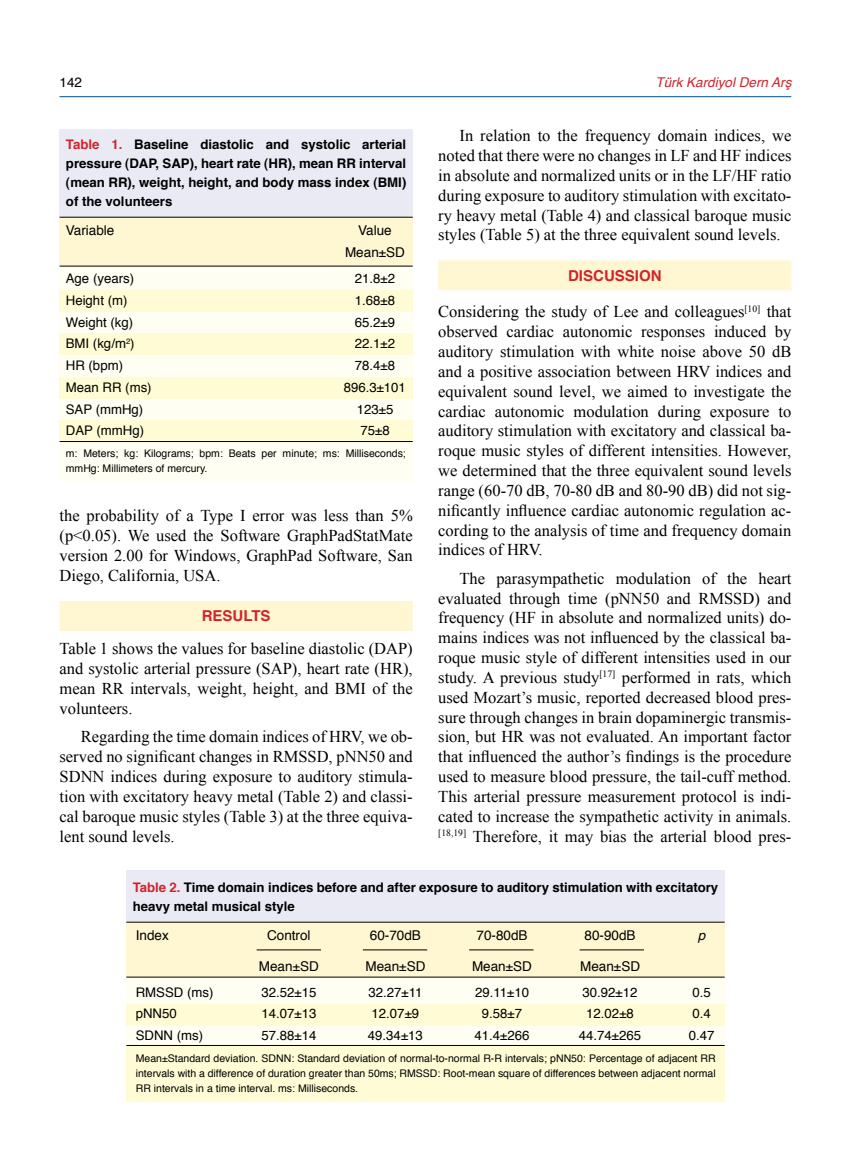
<style>
.page{position:relative;width:851px;height:1170px;background:#fff}
.page>*{position:absolute;margin:0;border:0;box-sizing:border-box;transform-origin:0 0}
.t1{font:16.5px/19.8px "Times New Roman";color:#000;text-align:justify}
.t2{font:700 15px "Helvetica";color:#d2232a}
.t3{font:13.5px/21.8px "Helvetica";color:#000;text-align:center}
.t4{font:italic 13.5px "Helvetica";color:#d2232a}
.t5{font:italic 13.5px "Helvetica";color:#000}
.t6{font:700 13.2px/18.8px "Helvetica";color:#000;text-align:justify}
.t7{font:13.2px "Helvetica";color:#000}
.t8{font:10.5px/15px "Helvetica";color:#000}
.s1{color:#d2232a}
</style>
<div class="page">
<hr style="left:59px;top:96px;width:732px;height:1px;background:#00508a">
<div style="left:438px;top:260px;width:353px;height:30px;background:#fff6d2"></div>
<div style="left:60px;top:601px;width:352px;height:30px;background:#fff6d2"></div>
<div style="left:60px;top:130px;width:352px;height:87px;background:#e9eaf3"></div>
<div style="left:60px;top:243px;width:352px;height:238px;background:#fffef2"></div>
<div style="left:60px;top:217px;width:352px;height:49px;background:#fff6d2"></div>
<div style="left:60px;top:290px;width:352px;height:21px;background:#fffcd5"></div>
<div style="left:60px;top:334px;width:352px;height:21px;background:#fffcd5"></div>
<div style="left:60px;top:377px;width:352px;height:21px;background:#fffcd5"></div>
<div style="left:60px;top:420px;width:352px;height:21px;background:#fffcd5"></div>
<hr style="left:60px;top:217px;width:352px;height:1px;background:#000">
<hr style="left:60px;top:266px;width:352px;height:1px;background:#000">
<hr style="left:60px;top:441px;width:352px;height:1px;background:#000">
<div style="left:126px;top:870px;width:598px;height:51px;background:#e9eaf3"></div>
<div style="left:126px;top:948px;width:598px;height:153px;background:#fffef2"></div>
<div style="left:126px;top:922px;width:598px;height:54px;background:#fff6d2"></div>
<div style="left:126px;top:1003px;width:598px;height:22px;background:#fffcd5"></div>
<div style="left:126px;top:1045px;width:598px;height:56px;background:#fffcd5"></div>
<hr style="left:126px;top:921px;width:598px;height:1px;background:#000">
<hr style="left:126px;top:976px;width:598px;height:1px;background:#000">
<hr style="left:256px;top:949px;width:65px;height:1px;background:#000">
<hr style="left:363px;top:949px;width:64px;height:1px;background:#000">
<hr style="left:469px;top:949px;width:64px;height:1px;background:#000">
<hr style="left:579px;top:949px;width:64px;height:1px;background:#000">
<hr style="left:126px;top:1045px;width:598px;height:1px;background:#000">
<p class="t3" style="left:60px;top:72px;width:24px">142</p>
<p class="t4" style="left:655px;top:71px;width:137px">Türk Kardiyol Dern Arş</p>
<p class="t1" style="left:438px;top:125px;width:354px;text-indent:21px">In relation to the frequency domain indices, we noted that there were no changes in LF and HF indices in absolute and normalized units or in the LF/HF ratio during exposure to auditory stimulation with excitato&shy;ry heavy metal (Table 4) and classical baroque music styles (Table 5) at the three equivalent sound levels.</p>
<p class="t2" style="left:568px;top:265px;width:95px">DISCUSSION</p>
<p class="t1" style="left:438px;top:302px;width:354px">Considering the study of Lee and colleagues<sup>[10]</sup> that observed cardiac autonomic responses induced by auditory stimulation with white noise above 50 dB and a positive association between HRV indices and equivalent sound level, we aimed to investigate the cardiac autonomic modulation during exposure to auditory stimulation with excitatory and classical ba&shy;roque music styles of different intensities. However, we determined that the three equivalent sound levels range (60-70 dB, 70-80 dB and 80-90 dB) did not sig&shy;nificantly influence cardiac autonomic regulation ac&shy;cording to the analysis of time and frequency domain indices of HRV.</p>
<p class="t1" style="left:438px;top:568px;width:354px;text-indent:21px">The parasympathetic modulation of the heart evaluated through time (pNN50 and RMSSD) and frequency (HF in absolute and normalized units) do&shy;mains indices was not influenced by the classical ba&shy;roque music style of different intensities used in our study. A previous study<sup>[17]</sup> performed in rats, which used Mozart’s music, reported decreased blood pres&shy;sure through changes in brain dopaminergic transmis&shy;sion, but HR was not evaluated. An important factor that influenced the author’s findings is the procedure used to measure blood pressure, the tail-cuff method.<br>This arterial pressure measurement protocol is indi&shy;cated to increase the sympathetic activity in animals. <sup>[18,19]</sup> Therefore, it may bias the arterial blood pres-</p>
<p class="t6" style="left:66px;top:136px;width:342px"><span class="s1">Table 1.</span> Baseline diastolic and systolic arterial pressure (DAP, SAP), heart rate (HR), mean RR interval (mean RR), weight, height, and body mass index (BMI) of the volunteers</p>
<p class="t3" style="left:66px;top:220px;width:50px">Variable</p>
<p class="t3" style="left:345px;top:220px;width:61px">Value<br>Mean±SD</p>
<p class="t7" style="left:66px;top:269px;width:70px">Age (years)</p>
<p class="t7" style="left:355px;top:269px;width:42px">21.8±2</p>
<p class="t7" style="left:66px;top:291px;width:63px">Height (m)</p>
<p class="t7" style="left:355px;top:291px;width:42px">1.68±8</p>
<p class="t7" style="left:66px;top:313px;width:69px">Weight (kg)</p>
<p class="t7" style="left:355px;top:313px;width:42px">65.2±9</p>
<p class="t7" style="left:66px;top:335px;width:70px">BMI (kg/m<sup>2</sup>)</p>
<p class="t7" style="left:355px;top:335px;width:42px">22.1±2</p>
<p class="t7" style="left:66px;top:356px;width:59px">HR (bpm)</p>
<p class="t7" style="left:355px;top:356px;width:42px">78.4±8</p>
<p class="t7" style="left:66px;top:378px;width:87px">Mean RR (ms)</p>
<p class="t7" style="left:344px;top:378px;width:63px">896.3±101</p>
<p class="t7" style="left:66px;top:400px;width:79px">SAP (mmHg)</p>
<p class="t7" style="left:356px;top:400px;width:38px">123±5</p>
<p class="t7" style="left:66px;top:422px;width:80px">DAP (mmHg)</p>
<p class="t7" style="left:360px;top:422px;width:31px">75±8</p>
<p class="t8" style="left:66px;top:446px;width:341px">m: Meters; kg: Kilograms; bpm: Beats per minute; ms: Milliseconds; mmHg: Millimeters of mercury.</p>
<p class="t1" style="left:60px;top:505px;width:354px">the probability of a Type I error was less than 5% (p&lt;0.05). We used the Software GraphPadStatMate version 2.00 for Windows, GraphPad Software, San Diego, California, USA.</p>
<p class="t2" style="left:202px;top:605px;width:70px">RESULTS</p>
<p class="t1" style="left:60px;top:638px;width:354px">Table 1 shows the values for baseline diastolic (DAP) and systolic arterial pressure (SAP), heart rate (HR), mean RR intervals, weight, height, and BMI of the volunteers.</p>
<p class="t1" style="left:60px;top:726px;width:354px;text-indent:21px">Regarding the time domain indices of HRV, we ob&shy;served no significant changes in RMSSD, pNN50 and SDNN indices during exposure to auditory stimula&shy;tion with excitatory heavy metal (Table 2) and classi&shy;cal baroque music styles (Table 3) at the three equiva&shy;lent sound levels.</p>
<p class="t6" style="left:133px;top:878px;width:587px"><span class="s1">Table 2.</span> Time domain indices before and after exposure to auditory stimulation with excitatory heavy metal musical style</p>
<p class="t3" style="left:136px;top:925px;width:35px">Index</p>
<p class="t3" style="left:267px;top:925px;width:45px">Control</p>
<p class="t3" style="left:370px;top:925px;width:53px">60-70dB</p>
<p class="t3" style="left:476px;top:925px;width:53px">70-80dB</p>
<p class="t3" style="left:584px;top:925px;width:53px">80-90dB</p>
<p class="t5" style="left:697px;top:924px;width:9px">p</p>
<p class="t3" style="left:259px;top:955px;width:61px">Mean±SD</p>
<p class="t3" style="left:365px;top:955px;width:61px">Mean±SD</p>
<p class="t3" style="left:472px;top:955px;width:61px">Mean±SD</p>
<p class="t3" style="left:580px;top:955px;width:61px">Mean±SD</p>
<p class="t7" style="left:136px;top:982px;width:79px">RMSSD (ms)</p>
<p class="t7" style="left:261px;top:982px;width:56px">32.52±15</p>
<p class="t7" style="left:368px;top:982px;width:55px">32.27±11</p>
<p class="t7" style="left:475px;top:982px;width:55px">29.11±10</p>
<p class="t7" style="left:582px;top:982px;width:56px">30.92±12</p>
<p class="t7" style="left:692px;top:982px;width:20px">0.5</p>
<p class="t7" style="left:136px;top:1004px;width:43px">pNN50</p>
<p class="t7" style="left:261px;top:1004px;width:56px">14.07±13</p>
<p class="t7" style="left:371px;top:1004px;width:49px">12.07±9</p>
<p class="t7" style="left:482px;top:1004px;width:42px">9.58±7</p>
<p class="t7" style="left:586px;top:1004px;width:49px">12.02±8</p>
<p class="t7" style="left:692px;top:1004px;width:20px">0.4</p>
<p class="t7" style="left:136px;top:1026px;width:69px">SDNN (ms)</p>
<p class="t7" style="left:261px;top:1026px;width:56px">57.88±14</p>
<p class="t7" style="left:368px;top:1026px;width:56px">49.34±13</p>
<p class="t7" style="left:474px;top:1026px;width:56px">41.4±266</p>
<p class="t7" style="left:579px;top:1026px;width:64px">44.74±265</p>
<p class="t7" style="left:688px;top:1026px;width:27px">0.47</p>
<p class="t8" style="left:136px;top:1051px;width:581px;text-align:justify">Mean±Standard deviation. SDNN: Standard deviation of normal-to-normal R-R intervals; pNN50: Percentage of adjacent RR intervals with a difference of duration greater than 50ms; RMSSD: Root-mean square of differences between adjacent normal RR intervals in a time interval. ms: Milliseconds.</p>
</div>
